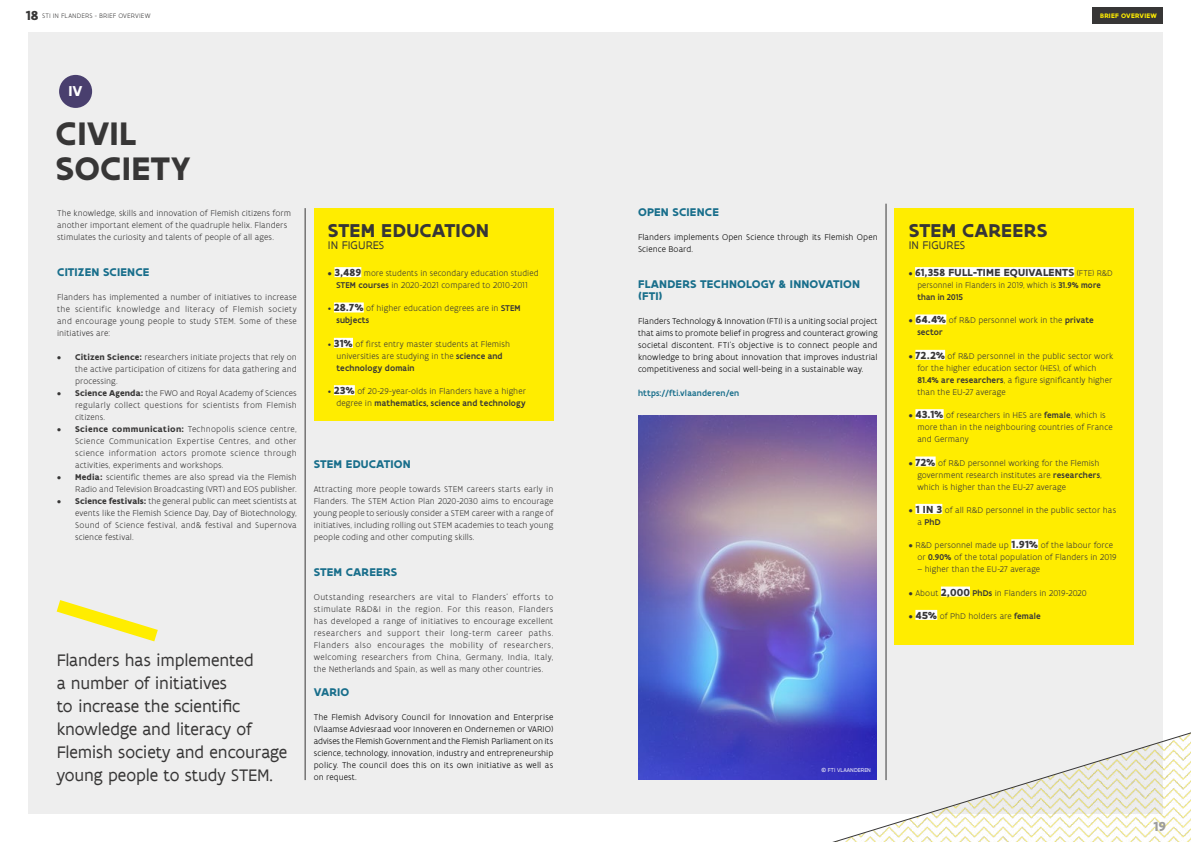
<style>
.page{position:relative;width:1191px;height:842px;background:#fff}
.page>*{position:absolute;margin:0;border:0;box-sizing:border-box;transform-origin:0 0}
.t1{font:700 35px/35px "Flanders Art Sans";letter-spacing:.01em;color:#373636}
.t2{font:700 20px "Flanders Art Sans";letter-spacing:.005em;color:#373636}
.t3{font:18px/23px "Flanders Art Sans";letter-spacing:-.01em;color:#373636}
.t4{font:700 15.4px "Flanders Art Sans";color:#fff}
.t5{font:700 14px "Flanders Art Sans";color:#9d9d9c}
.t6{font:700 12px/12px "Flanders Art Sans";letter-spacing:.01em;color:#186e8b}
.t7{font:12px "Flanders Art Sans";color:#373636}
.t8{font:700 11px "Flanders Art Sans";letter-spacing:.01em;color:#373636;scale:.95 1}
.t9{font:300 9px/12px "Flanders Art Sans";letter-spacing:.005em;color:#373636}
.t10{font:300 9px/12px "Flanders Art Sans";letter-spacing:.01em;color:#000;text-align:justify}
.t11{font:300 9px/12px "Flanders Art Sans";letter-spacing:.005em;color:#373636;scale:.95 1}
.t12{font:500 9px "Flanders Art Sans";letter-spacing:.02em;color:#186e8b}
.t13{font:300 7px "Flanders Art Sans";letter-spacing:.015em;color:#373636}
.t14{font:700 7px "Flanders Art Sans";letter-spacing:.03em;color:#ffed00}
.t15{font:6px "Flanders Art Sans";color:#fff}
.s1{font-weight:700;font-size:14px}
.s2{font-weight:700}
.s3{font-weight:700;font-size:11px}
.s4{font-weight:500}
.s5{font-size:9px}
.s6{font-weight:300;font-size:9px}
</style>
<div class="page">
<div style="left:1092px;top:7px;width:70px;height:17px;background:#373636"></div>
<div style="left:28px;top:32px;width:1134px;height:782px;background:#eee"></div>
<hr style="left:305px;top:208px;width:1px;height:572px;background:#373636">
<hr style="left:886px;top:204px;width:1px;height:576px;background:#373636">
<div style="left:314px;top:208px;width:239px;height:212px;background:#ffed00"></div>
<div style="left:334px;top:267px;width:27px;height:10px;background:#fff"></div>
<div style="left:334px;top:302px;width:30px;height:10px;background:#fff"></div>
<div style="left:334px;top:338px;width:19px;height:10px;background:#fff"></div>
<div style="left:334px;top:385px;width:21px;height:10px;background:#fff"></div>
<div style="left:894px;top:208px;width:240px;height:437px;background:#ffed00"></div>
<div style="left:915px;top:267px;width:159px;height:10px;background:#fff"></div>
<div style="left:915px;top:314px;width:31px;height:10px;background:#fff"></div>
<div style="left:915px;top:350px;width:30px;height:10px;background:#fff"></div>
<div style="left:915px;top:409px;width:28px;height:10px;background:#fff"></div>
<div style="left:915px;top:456px;width:20px;height:10px;background:#fff"></div>
<div style="left:915px;top:504px;width:27px;height:10px;background:#fff"></div>
<div style="left:1011px;top:539px;width:27px;height:10px;background:#fff"></div>
<div style="left:941px;top:586px;width:29px;height:10px;background:#fff"></div>
<div style="left:915px;top:610px;width:22px;height:10px;background:#fff"></div>
<svg style="left:56px;top:600px;width:102px;height:42px"></svg>
<div style="left:59px;top:75px;width:33px;height:33px;background:#493f6e;border-radius:50%"></div>
<svg style="left:304px;top:721px;width:887px;height:121px"></svg>
<img style="left:638px;top:416px;width:238px;height:363px">
<p class="t13" style="left:25px;top:11px;width:126px"><span class="s1">18</span> STI IN FLANDERS - BRIEF OVERVIEW</p>
<p class="t14" style="left:1100px;top:11px;width:58px">BRIEF OVERVIEW</p>
<h3 class="t4" style="left:69px;top:81px;width:15px">IV</h3>
<h1 class="t1" style="left:56px;top:116px;width:137px">CIVIL<br>SOCIETY</h1>
<p class="t9" style="left:57px;top:207px;width:236px">The knowledge, skills and innovation of Flemish citizens form another important element of the quadruple helix. Flanders stimulates the curiosity and talents of people of all ages.</p>
<h3 class="t6" style="left:57px;top:266px;width:94px">CITIZEN SCIENCE</h3>
<p class="t9" style="left:57px;top:291px;width:241px;text-align:justify">Flanders has implemented a number of initiatives to increase the scientific knowledge and literacy of Flemish society and encourage young people to study STEM. Some of these initiatives are:</p>
<p class="t9" style="left:75px;top:351px;width:223px;text-align:justify;text-indent:-18px"><span class="s2">• Citizen Science:</span> researchers initiate projects that rely on the active participation of citizens for data gathering and processing.</p>
<p class="t9" style="left:75px;top:387px;width:223px;text-align:justify;text-indent:-18px"><span class="s2">• Science Agenda:</span> the FWO and Royal Academy of Sciences regularly collect questions for scientists from Flemish citizens.</p>
<p class="t9" style="left:75px;top:423px;width:223px;text-align:justify;text-indent:-18px"><span class="s2">• Science communication:</span> Technopolis science centre, Science Communication Expertise Centres, and other science information actors promote science through activities, experiments and workshops.</p>
<p class="t9" style="left:57px;top:471px;width:241px;text-align:right"><span class="s2">• Media:</span> scientific themes are also spread via the Flemish<br>Radio and Television Broadcasting (VRT) and EOS publisher.</p>
<p class="t9" style="left:75px;top:495px;width:223px;text-align:justify;text-indent:-18px"><span class="s2">• Science festivals:</span> the general public can meet scientists at events like the Flemish Science Day, Day of Biotechnology, Sound of Science festival, and&amp; festival and Supernova science festival.</p>
<h3 class="t3" style="left:57px;top:648px;width:232px">Flanders has implemented<br>a number of initiatives<br>to increase the scientific knowledge and literacy of<br>Flemish society and encourage young people to study STEM.</h3>
<h2 class="t2" style="left:328px;top:218px;width:163px">STEM EDUCATION</h2>
<h3 class="t7" style="left:328px;top:238px;width:58px">IN FIGURES</h3>
<p class="t9" style="left:328px;top:267px;width:212px;text-align:center"><span class="s2">•</span> <span class="s3">3,489</span> more students in secondary education studied<br><span class="s4">STEM courses</span> in 2020-2021 compared to 2010-2011</p>
<p class="t9" style="left:336px;top:302px;width:186px;text-indent:-8px">• <span class="s3">28.7%</span> of higher education degrees are in <span class="s4">STEM subjects</span></p>
<p class="t9" style="left:336px;top:338px;width:175px;text-indent:-9px">• <span class="s3">31%</span> of first entry master students at Flemish universities are studying in the <span class="s4">science and technology domain</span></p>
<p class="t9" style="left:328px;top:385px;width:200px;text-align:right">• <span class="s3">23%</span> of 20-29-year-olds in Flanders have a higher degree in <span class="s4">mathematics, science and technology</span></p>
<h3 class="t6" style="left:314px;top:458px;width:99px">STEM EDUCATION</h3>
<p class="t9" style="left:314px;top:483px;width:241px;text-align:justify">Attracting more people towards STEM careers starts early in Flanders. The STEM Action Plan 2020-2030 aims to encourage young people to seriously consider a STEM career with a range of initiatives, including rolling out STEM academies to teach young people coding and other computing skills.</p>
<h3 class="t6" style="left:314px;top:566px;width:85px">STEM CAREERS</h3>
<p class="t9" style="left:314px;top:591px;width:241px;text-align:justify">Outstanding researchers are vital to Flanders’ efforts to stimulate R&amp;D&amp;I in the region. For this reason, Flanders has developed a range of initiatives to encourage excellent researchers and support their long-term career paths.<br>Flanders also encourages the mobility of researchers, welcoming researchers from China, Germany, India, Italy, the Netherlands and Spain, as well as many other countries.</p>
<h3 class="t6" style="left:314px;top:686px;width:37px">VARIO</h3>
<p class="t10" style="left:314px;top:711px;width:241px">The Flemish Advisory Council for Innovation and Enterprise (Vlaamse Adviesraad voor Innoveren en Ondernemen or VARIO) advises the Flemish Government and the Flemish Parliament on its science, technology, innovation, industry and entrepreneurship policy. The council does this on its own initiative as well as on request.</p>
<h3 class="t6" style="left:638px;top:206px;width:82px">OPEN SCIENCE</h3>
<p class="t10" style="left:638px;top:231px;width:241px">Flanders implements Open Science through its Flemish Open<br>Science Board.</p>
<h3 class="t6" style="left:638px;top:278px;width:223px">FLANDERS TECHNOLOGY &amp; INNOVATION (FTI)</h3>
<p class="t10" style="left:638px;top:315px;width:241px">Flanders Technology &amp; Innovation (FTI) is a uniting social project that aims to promote belief in progress and counteract growing societal discontent. FTI’s objective is to connect people and knowledge to bring about innovation that improves industrial competitiveness and social well-being in a sustainable way.</p>
<p class="t12" style="left:638px;top:387px;width:103px">https://fti.vlaanderen/en</p>
<h2 class="t2" style="left:909px;top:218px;width:140px">STEM CAREERS</h2>
<h3 class="t7" style="left:909px;top:238px;width:58px">IN FIGURES</h3>
<p class="t8" style="left:909px;top:266px;width:216px"><span class="s5">•</span> 61,358 FULL-TIME EQUIVALENTS <span class="s6">(FTE) R&amp;D</span></p>
<p class="t11" style="left:917px;top:279px;width:195px">personnel in Flanders in 2019, which is <span class="s4">31.9% more than in 2015</span></p>
<p class="t9" style="left:917px;top:314px;width:178px;text-indent:-9px"><span class="s2">•</span> <span class="s3">64.4%</span> of R&amp;D personnel work in the <span class="s4">private sector</span></p>
<p class="t9" style="left:917px;top:350px;width:197px;text-indent:-9px"><span class="s2">•</span> <span class="s3">72.2%</span> of R&amp;D personnel in the public sector work for the higher education sector (HES), of which <span class="s4">81.4% are researchers</span>, a figure significantly higher than the EU-27 average</p>
<p class="t9" style="left:917px;top:409px;width:197px;text-indent:-9px"><span class="s2">•</span> <span class="s3">43.1%</span> of researchers in HES are <span class="s4">female</span>, which is more than in the neighbouring countries of France and Germany</p>
<p class="t9" style="left:917px;top:456px;width:186px;text-indent:-9px"><span class="s2">•</span> <span class="s3">72%</span> of R&amp;D personnel working for the Flemish government research institutes are <span class="s4">researchers</span>, which is higher than the EU-27 average</p>
<p class="t9" style="left:917px;top:504px;width:200px;text-indent:-9px"><span class="s2">•</span> <span class="s3">1 IN 3</span> of all R&amp;D personnel in the public sector has a <span class="s4">PhD</span></p>
<p class="t9" style="left:917px;top:539px;width:201px;text-indent:-9px"><span class="s2">•</span> R&amp;D personnel made up <span class="s3">1.91%</span> of the labour force or <span class="s4">0.90%</span> of the total population of Flanders in 2019</p>
<p class="t9" style="left:917px;top:563px;width:124px">– higher than the EU-27 average</p>
<p class="t9" style="left:909px;top:586px;width:179px"><span class="s2">•</span> About <span class="s3">2,000</span> <span class="s4">PhDs</span> in Flanders in 2019-2020</p>
<p class="t9" style="left:909px;top:610px;width:133px"><span class="s2">•</span> <span class="s3">45%</span> of PhD holders are <span class="s4">female</span></p>
<p class="t15" style="left:821px;top:766px;width:51px">© FTI VLAANDEREN</p>
<h3 class="t5" style="left:1153px;top:818px;width:15px">19</h3>
</div>
